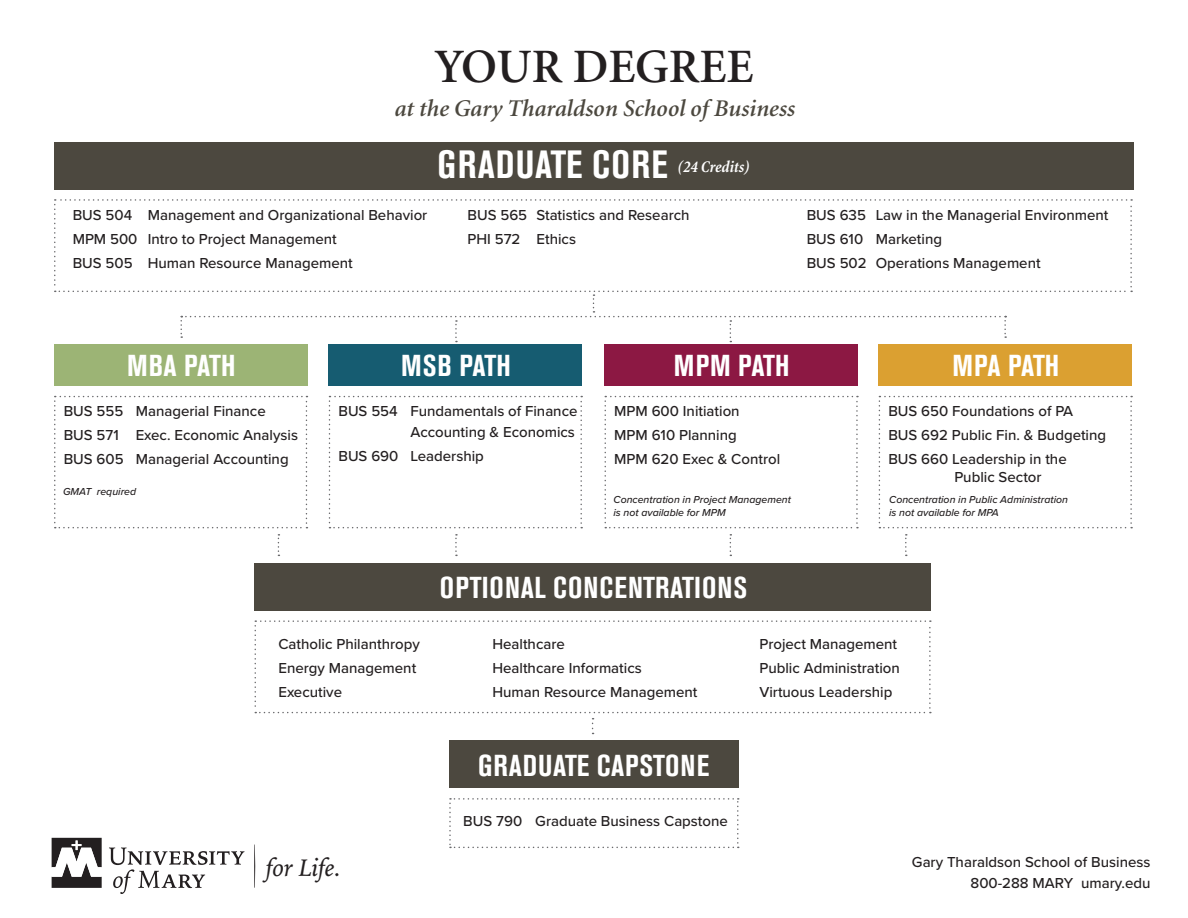
<style>
.page{position:relative;width:1188px;height:918px;background:#fff}
.page>*{position:absolute;margin:0;border:0;box-sizing:border-box;transform-origin:0 0}
.t1{font:600 48px "Minion";color:#231f20}
.t2{font:700 condensed 39px "Akzidenz Grotesk BE";letter-spacing:.035em;color:#fff}
.t3{font:700 condensed 30px "Akzidenz Grotesk BE";letter-spacing:.02em;color:#fff}
.t4{font:italic 24.9px "Iowan Old Style";letter-spacing:-.025em;color:#231f20}
.t5{font:italic 600 24px "Minion";color:#4c483f}
.t6{font:italic 700 condensed 16.5px "Minion";letter-spacing:-.01em;color:#fff}
.t7{font:500 15px/24px "Proxima Nova";color:#231f20}
.t8{font:italic 500 10.5px/13.5px "Proxima Nova";color:#231f20}
</style>
<div class="page">
<svg style="left:449px;top:798px;width:290px;height:50px"></svg>
<svg style="left:54px;top:396px;width:253px;height:132px"></svg>
<svg style="left:329px;top:396px;width:253px;height:132px"></svg>
<svg style="left:604px;top:396px;width:254px;height:132px"></svg>
<svg style="left:879px;top:396px;width:253px;height:132px"></svg>
<div style="left:54px;top:142px;width:1080px;height:47px;background:#4c483f"></div>
<div style="left:255px;top:563px;width:676px;height:48px;background:#4c483f"></div>
<div style="left:449px;top:741px;width:290px;height:47px;background:#4c483f"></div>
<div style="left:54px;top:345px;width:253px;height:41px;background:#9cb475"></div>
<div style="left:329px;top:345px;width:253px;height:41px;background:#165c71"></div>
<div style="left:604px;top:345px;width:254px;height:41px;background:#8c1843"></div>
<div style="left:879px;top:345px;width:253px;height:41px;background:#dba031"></div>
<svg style="left:254px;top:845px;width:1px;height:43px"></svg>
<svg style="left:109px;top:848px;width:135px;height:46px"></svg>
<svg style="left:52px;top:838px;width:50px;height:50px"></svg>
<svg style="left:255px;top:620px;width:676px;height:114px"></svg>
<svg style="left:730px;top:534px;width:1px;height:22px"></svg>
<svg style="left:905px;top:534px;width:2px;height:22px"></svg>
<svg style="left:278px;top:534px;width:1px;height:22px"></svg>
<svg style="left:54px;top:199px;width:1078px;height:143px"></svg>
<svg style="left:455px;top:534px;width:2px;height:22px"></svg>
<h1 class="t1" style="left:435px;top:42px;width:320px">YOUR DEGREE</h1>
<h3 class="t5" style="left:394px;top:96px;width:402px">at the Gary Tharaldson School of Business</h3>
<h2 class="t2" style="left:438px;top:142px;width:232px">GRADUATE CORE</h2>
<p class="t6" style="left:678px;top:158px;width:74px">(24 Credits)</p>
<p class="t7" style="left:73px;top:204px;width:356px">BUS 504 Management and Organizational Behavior<br>MPM 500 Intro to Project Management<br>BUS 505 Human Resource Management</p>
<p class="t7" style="left:467px;top:204px;width:224px">BUS 565 Statistics and Research<br>PHI 572 Ethics</p>
<p class="t7" style="left:807px;top:204px;width:303px">BUS 635 Law in the Managerial Environment<br>BUS 610 Marketing<br>BUS 502 Operations Management</p>
<h3 class="t3" style="left:127px;top:349px;width:110px">MBA PATH</h3>
<h3 class="t3" style="left:401px;top:349px;width:111px">MSB PATH</h3>
<h3 class="t3" style="left:674px;top:349px;width:117px">MPM PATH</h3>
<h3 class="t3" style="left:952px;top:349px;width:108px">MPA PATH</h3>
<p class="t7" style="left:64px;top:399px;width:236px">BUS 555 Managerial Finance<br>BUS 571 Exec. Economic Analysis<br>BUS 605 Managerial Accounting</p>
<p class="t7" style="left:338px;top:401px;width:241px;line-height:21px;text-align:right">BUS 554 Fundamentals of Finance<br>Accounting &amp; Economics</p>
<p class="t7" style="left:614px;top:399px;width:168px">MPM 600 Initiation<br>MPM 610 Planning<br>MPM 620 Exec &amp; Control</p>
<p class="t7" style="left:888px;top:399px;width:219px">BUS 650 Foundations of PA<br>BUS 692 Public Fin. &amp; Budgeting<br>BUS 660 Leadership in the</p>
<p class="t7" style="left:954px;top:465px;width:89px">Public Sector</p>
<p class="t7" style="left:338px;top:444px;width:147px">BUS 690 Leadership</p>
<p class="t8" style="left:63px;top:485px;width:75px">GMAT required</p>
<p class="t8" style="left:614px;top:493px;width:179px">Concentration in Project Management is not available for MPM</p>
<p class="t8" style="left:889px;top:493px;width:180px">Concentration in Public Administration is not available for MPA</p>
<p class="t7" style="left:278px;top:632px;width:143px">Catholic Philanthropy<br>Energy Management<br>Executive</p>
<h3 class="t3" style="left:440px;top:571px;width:309px">OPTIONAL CONCENTRATIONS</h3>
<p class="t7" style="left:492px;top:632px;width:207px">Healthcare<br>Healthcare Informatics<br>Human Resource Management</p>
<p class="t7" style="left:759px;top:632px;width:142px">Project Management<br>Public Administration<br>Virtuous Leadership</p>
<h3 class="t4" style="left:266px;top:845px;width:77px">for Life.</h3>
<h3 class="t3" style="left:478px;top:748px;width:233px">GRADUATE CAPSTONE</h3>
<p class="t7" style="left:463px;top:810px;width:266px">BUS 790 Graduate Business Capstone</p>
<p class="t7" style="left:912px;top:852px;width:240px;line-height:21px;text-align:right">Gary Tharaldson School of Business<br>800-288 MARY umary.edu</p>
</div>
